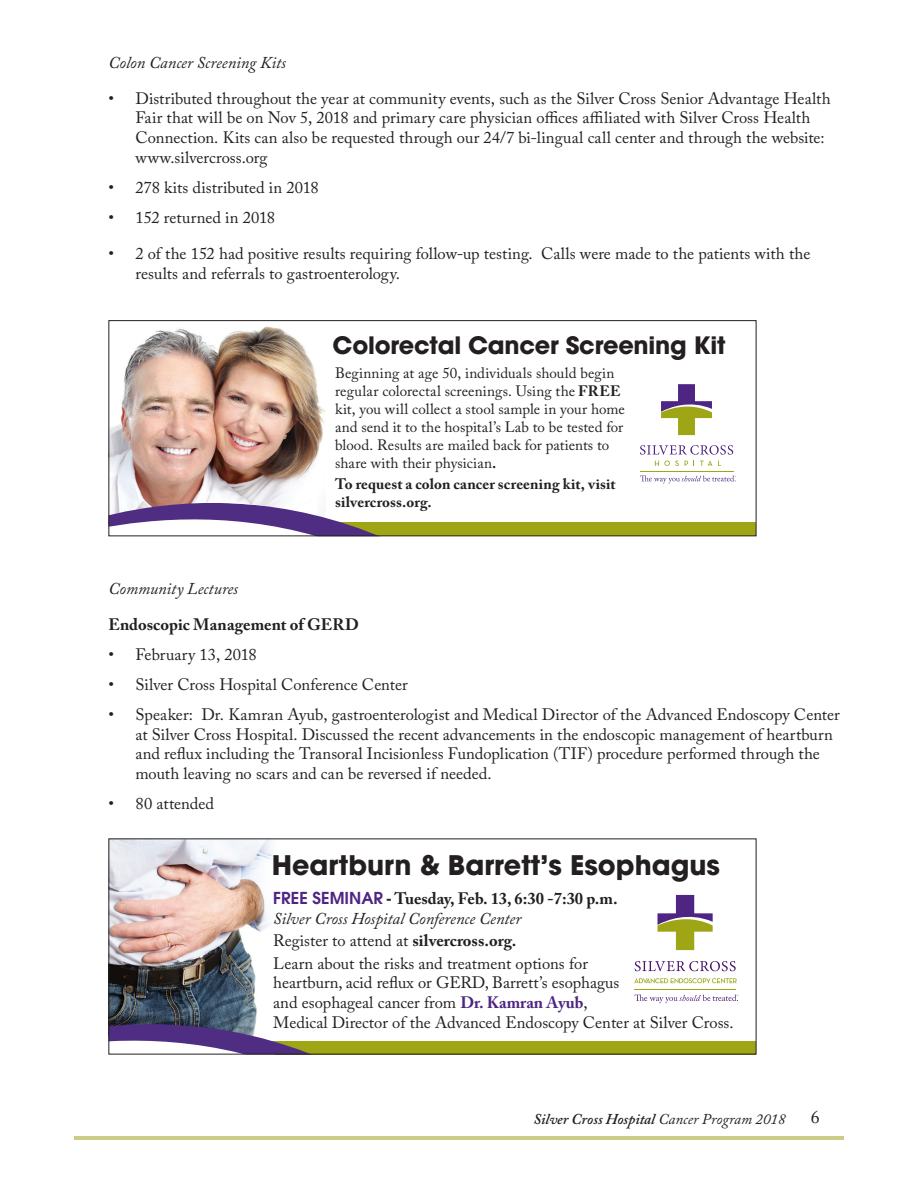
<style>
.page{position:relative;width:918px;height:1188px;background:#fff}
.page>*{position:absolute;margin:0;border:0;box-sizing:border-box;transform-origin:0 0}
.t1{font:700 27px "ITC Avant Garde Gothic";color:#231f20}
.t2{font:700 24px "ITC Avant Garde Gothic";letter-spacing:-.01em;color:#231f20}
.t3{font:18px "Adobe Caslon Pro";color:#231f20}
.t4{font:16.5px/19.8px "Adobe Caslon Pro";color:#231f20}
.t5{font:italic 16.5px/19.8px "Adobe Caslon Pro";color:#231f20}
.t6{font:700 16.5px "Adobe Caslon Pro";letter-spacing:.005em;color:#231f20}
.t7{font:15px/18px "Adobe Caslon Pro";letter-spacing:.005em;color:#231f20}
.t8{font:700 15px/18px "Adobe Caslon Pro";letter-spacing:.005em;color:#231f20}
.t9{font:italic 600 15px "Adobe Caslon Pro";color:#231f20}
.s1{font-weight:700}
.s2{font-family:"ITC Avant Garde Gothic";font-weight:600;font-style:normal;color:#4e2582}
.s3{font-family:"ITC Avant Garde Gothic";font-weight:600;font-style:normal;font-size:15px}
.s4{font-weight:700;font-style:normal}
.s5{font-weight:700;color:#4e2582}
.s6{font-weight:400}
</style>
<div class="page">
<hr style="left:74px;top:1136px;width:770px;height:3px;background:#cbcd86">
<img style="left:110px;top:326px;width:216px;height:169px">
<div style="left:108px;top:523px;width:648px;height:13px;background:#9ea615"></div>
<svg style="left:661px;top:384px;width:51px;height:51px"></svg>
<svg style="left:640px;top:445px;width:93px;height:10px"></svg>
<svg style="left:655px;top:461px;width:24px;height:5px"></svg>
<svg style="left:685px;top:461px;width:9px;height:5px"></svg>
<svg style="left:700px;top:461px;width:12px;height:5px"></svg>
<hr style="left:640px;top:471px;width:93px;height:1px;background:#9ea615">
<svg style="left:640px;top:475px;width:96px;height:8px"></svg>
<svg style="left:110px;top:495px;width:297px;height:39px"></svg>
<div style="left:108px;top:320px;width:648px;height:216px;border:1px solid #231f20"></div>
<img style="left:110px;top:840px;width:164px;height:180px">
<div style="left:108px;top:1041px;width:648px;height:13px;background:#9ea615"></div>
<svg style="left:657px;top:895px;width:56px;height:55px"></svg>
<svg style="left:635px;top:961px;width:101px;height:10px"></svg>
<hr style="left:635px;top:990px;width:101px;height:1px;background:#9ea615">
<svg style="left:634px;top:994px;width:105px;height:9px"></svg>
<svg style="left:634px;top:978px;width:103px;height:5px"></svg>
<svg style="left:110px;top:1020px;width:195px;height:32px"></svg>
<p class="t5" style="left:108px;top:52px;width:179px">Colon Cancer Screening Kits</p>
<p class="t4" style="left:135px;top:88px;width:697px;text-indent:-27px">• Distributed throughout the year at community events, such as the Silver Cross Senior Advantage Health Fair that will be on Nov 5, 2018 and primary care physician offices affiliated with Silver Cross Health Connection. Kits can also be requested through our 24/7 bi-lingual call center and through the website: www.silvercross.org</p>
<p class="t4" style="left:108px;top:177px;width:212px">• 278 kits distributed in 2018</p>
<p class="t4" style="left:108px;top:207px;width:168px">• 152 returned in 2018</p>
<p class="t4" style="left:135px;top:243px;width:676px;text-indent:-27px">• 2 of the 152 had positive results requiring follow-up testing. Calls were made to the patients with the results and referrals to gastroenterology.</p>
<p class="t2" style="left:333px;top:329px;width:394px">Colorectal Cancer Screening Kit</p>
<p class="t7" style="left:335px;top:363px;width:291px">Beginning at age 50, individuals should begin regular colorectal screenings. Using the <span class="s1">FREE </span>kit, you will collect a stool sample in your home and send it to the hospital’s Lab to be tested for blood. Results are mailed back for patients to share with their physician<span class="s1">.</span></p>
<p class="t8" style="left:335px;top:474px;width:282px">To request a colon cancer screening kit, visit silvercross.org.</p>
<p class="t5" style="left:108px;top:578px;width:131px">Community Lectures</p>
<p class="t6" style="left:108px;top:614px;width:252px">Endoscopic Management of GERD</p>
<p class="t4" style="left:108px;top:644px;width:150px">• February 13, 2018</p>
<p class="t4" style="left:108px;top:674px;width:301px">• Silver Cross Hospital Conference Center</p>
<p class="t4" style="left:135px;top:704px;width:706px;text-indent:-27px">• Speaker: Dr. Kamran Ayub, gastroenterologist and Medical Director of the Advanced Endoscopy Center at Silver Cross Hospital. Discussed the recent advancements in the endoscopic management of heartburn and reflux including the Transoral Incisionless Fundoplication (TIF) procedure performed through the mouth leaving no scars and can be reversed if needed.</p>
<p class="t4" style="left:108px;top:794px;width:107px">• 80 attended</p>
<p class="t1" style="left:272px;top:848px;width:450px">Heartburn &amp; Barrett’s Esophagus</p>
<p class="t5" style="left:273px;top:888px;width:346px"><span class="s2">FREE SEMINAR</span> <span class="s3">-</span> <span class="s4">Tuesday, Feb. 13, 6:30 -7:30 p.m.<br></span>Silver Cross Hospital Conference Center</p>
<p class="t4" style="left:273px;top:929px;width:316px;line-height:22.5px">Register to attend at <span class="s1">silvercross.org.<br></span>Learn about the risks and treatment options for</p>
<p class="t4" style="left:273px;top:973px;width:462px">heartburn, acid reflux or GERD, Barrett’s esophagus<br>and esophageal cancer from <span class="s5">Dr. Kamran Ayub</span>,<br>Medical Director of the Advanced Endoscopy Center at Silver Cross.</p>
<p class="t9" style="left:534px;top:1110px;width:253px">Silver Cross Hospital <span class="s6">Cancer Program 2018</span></p>
<p class="t3" style="left:811px;top:1106px;width:10px">6</p>
</div>
